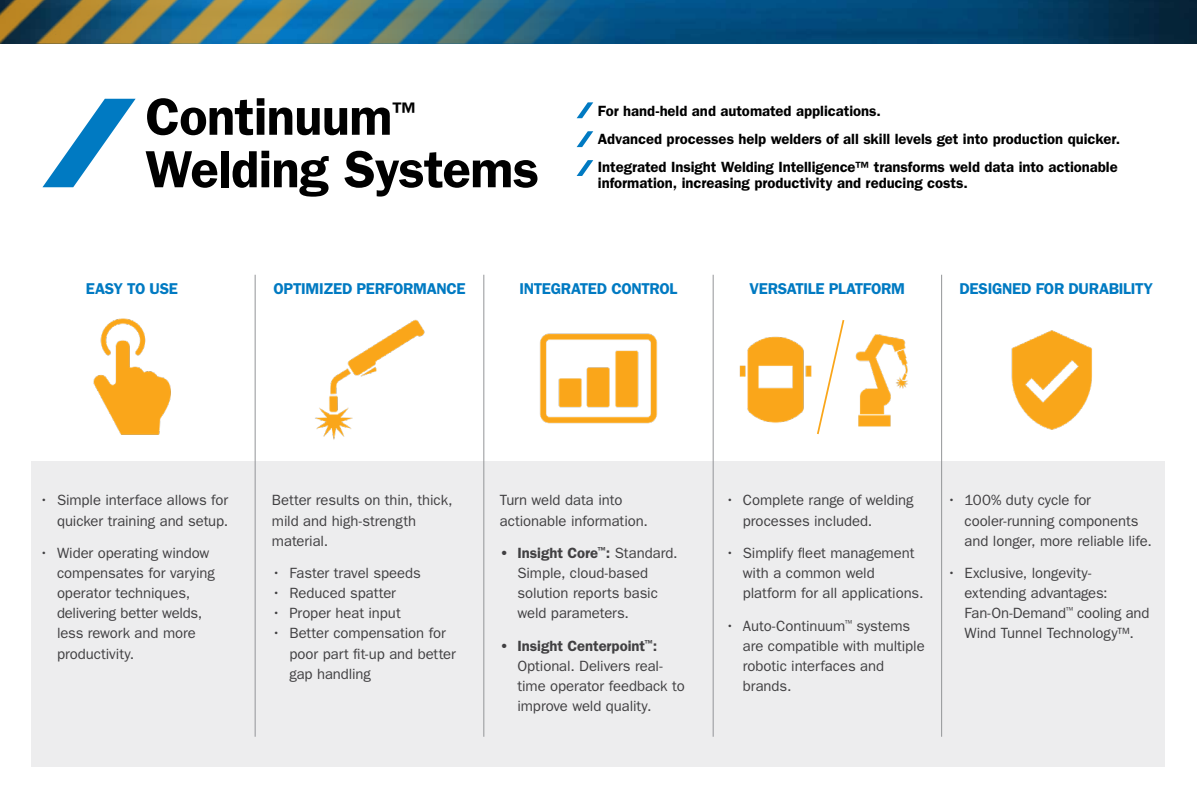
<style>
.page{position:relative;width:1197px;height:798px;background:#fff}
.page>*{position:absolute;margin:0;border:0;box-sizing:border-box;transform-origin:0 0}
.t1{font:600 52.5px/52.5px "ITC Franklin Gothic Std";letter-spacing:-.015em;color:#000}
.t2{font:600 15.75px "ITC Franklin Gothic Std";letter-spacing:-.02em;color:#007ac2}
.t3{font:14.88px/20.1px "ITC Franklin Gothic Std";letter-spacing:-.005em;color:#414042}
.t4{font:600 14.88px/28px "ITC Franklin Gothic Std";letter-spacing:-.005em;color:#000}
.s1{font-weight:600}
</style>
<div class="page">
<div style="left:32px;top:461px;width:1133px;height:305px;background:#ededee"></div>
<img style="left:612px;top:0;width:585px;height:44px">
<svg style="left:42px;top:99px;width:94px;height:88px"></svg>
<svg style="left:577px;top:102px;width:16px;height:16px"></svg>
<svg style="left:577px;top:131px;width:16px;height:16px"></svg>
<svg style="left:577px;top:160px;width:16px;height:16px"></svg>
<img style="left:93px;top:318px;width:78px;height:117px">
<img style="left:315px;top:319px;width:110px;height:121px">
<img style="left:539px;top:333px;width:119px;height:91px">
<img style="left:739px;top:336px;width:73px;height:87px">
<img style="left:855px;top:334px;width:53px;height:93px">
<img style="left:1011px;top:330px;width:81px;height:100px">
<hr style="left:255px;top:275px;width:1px;height:462px;background:#939598">
<hr style="left:484px;top:275px;width:1px;height:462px;background:#939598">
<hr style="left:713px;top:275px;width:1px;height:462px;background:#939598">
<hr style="left:941px;top:275px;width:1px;height:462px;background:#939598">
<img style="left:0;top:0;width:612px;height:44px">
<svg style="left:817px;top:320px;width:28px;height:115px"></svg>
<h1 class="t1" style="left:145px;top:91px;width:395px">Continuum<sup>™<br></sup>Welding Systems</h1>
<p class="t4" style="left:598px;top:97px;width:524px">For hand-held and automated applications.<br>Advanced processes help welders of all skill levels get into production quicker.<br>Integrated Insight Welding Intelligence™ transforms weld data into actionable</p>
<p class="t4" style="left:598px;top:169px;width:372px">information, increasing productivity and reducing costs.</p>
<p class="t2" style="left:86px;top:280px;width:94px">EASY TO USE</p>
<p class="t2" style="left:273px;top:280px;width:194px">OPTIMIZED PERFORMANCE</p>
<p class="t2" style="left:520px;top:280px;width:159px">INTEGRATED CONTROL</p>
<p class="t2" style="left:750px;top:280px;width:157px">VERSATILE PLATFORM</p>
<p class="t2" style="left:960px;top:280px;width:195px">DESIGNED FOR DURABILITY</p>
<p class="t3" style="left:40px;top:490px;width:190px;text-align:right">• Simple interface allows for quicker training and setup.</p>
<p class="t3" style="left:57px;top:543px;width:159px;text-indent:-17px">• Wider operating window compensates for varying operator techniques, delivering better welds, less rework and more productivity.</p>
<p class="t3" style="left:272px;top:490px;width:182px">Better results on thin, thick, mild and high-strength material.</p>
<p class="t3" style="left:272px;top:563px;width:150px">• Faster travel speeds</p>
<p class="t3" style="left:272px;top:583px;width:126px">• Reduced spatter</p>
<p class="t3" style="left:272px;top:603px;width:130px">• Proper heat input</p>
<p class="t3" style="left:289px;top:623px;width:168px;text-indent:-17px">• Better compensation for poor part fit-up and better gap handling</p>
<p class="t3" style="left:500px;top:490px;width:149px">Turn weld data into actionable information.</p>
<p class="t3" style="left:517px;top:543px;width:162px;text-indent:-18px"><span class="s1">• Insight Core</span><sup>™</sup><span class="s1">:</span> Standard.<br>Simple, cloud-based solution reports basic weld parameters.</p>
<p class="t3" style="left:517px;top:636px;width:169px;text-indent:-17px"><span class="s1">• Insight Centerpoint</span><sup>™</sup><span class="s1">:<br></span>Optional. Delivers real&shy;time operator feedback to improve weld quality.</p>
<p class="t3" style="left:743px;top:490px;width:172px;text-indent:-17px">• Complete range of welding processes included.</p>
<p class="t3" style="left:743px;top:543px;width:182px;text-indent:-17px">• Simplify fleet management with a common weld platform for all applications.</p>
<p class="t3" style="left:743px;top:616px;width:183px;text-indent:-18px">• Auto-Continuum<sup>™</sup> systems are compatible with multiple robotic interfaces and brands.</p>
<p class="t3" style="left:965px;top:490px;width:189px;text-indent:-17px">• 100% duty cycle for cooler-running components and longer, more reliable life.</p>
<p class="t3" style="left:965px;top:563px;width:186px;text-indent:-17px">• Exclusive, longevity&shy;extending advantages:<br>Fan-On-Demand<sup>™</sup> cooling and<br>Wind Tunnel Technology™.</p>
</div>
